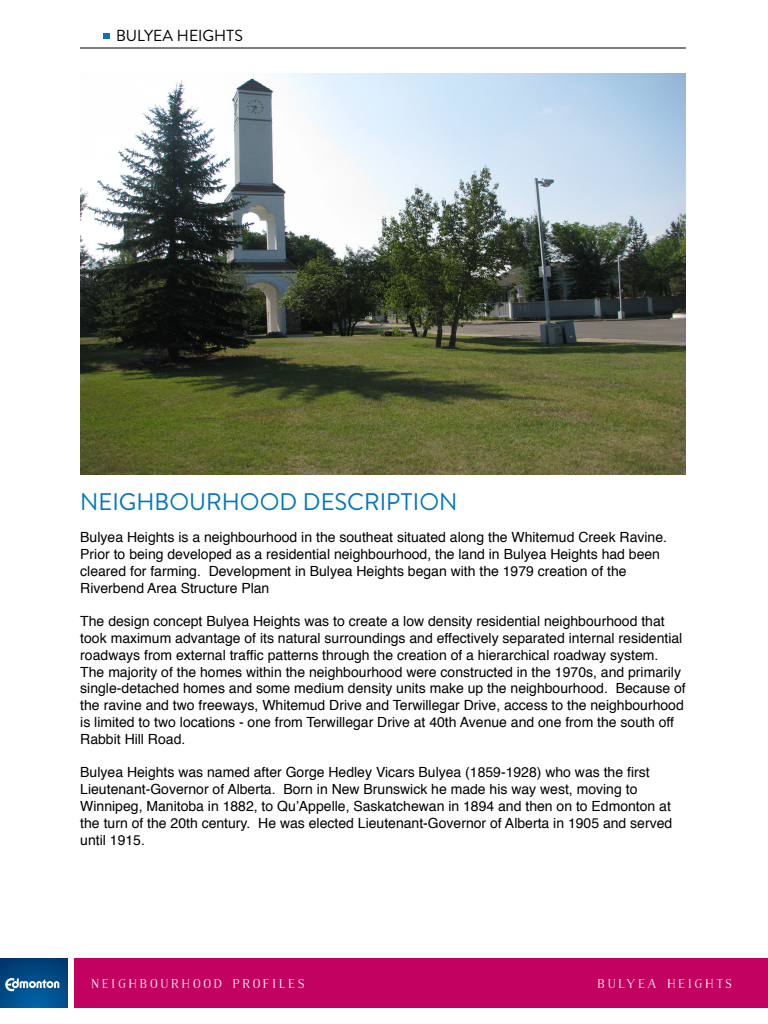
<style>
.page{position:relative;width:768px;height:1024px;background:#fff}
.page>*{position:absolute;margin:0;border:0;box-sizing:border-box;transform-origin:0 0}
.t1{font:24px "Brandon Text";color:#0078bf}
.t2{font:16px "Brandon Text";color:#000}
.t3{font:14px/16.8px "Helvetica";color:#000}
.t4{font:700 12px "Naive";letter-spacing:.2em;color:#fff}
</style>
<div class="page">
<div style="left:0;top:958px;width:68px;height:50px;background:linear-gradient(to bottom,#00396f,#015999)"></div>
<svg style="left:5px;top:978px;width:54px;height:13px"></svg>
<div style="left:74px;top:958px;width:694px;height:50px;background:#c30161"></div>
<hr style="left:80px;top:48px;width:606px;height:1px;background:#000">
<svg style="left:104px;top:34px;width:6px;height:5px"></svg>
<img style="left:80px;top:73px;width:606px;height:402px">
<p class="t2" style="left:116px;top:24px;width:129px">BULYEA HEIGHTS</p>
<h1 class="t1" style="left:80px;top:485px;width:379px">NEIGHBOURHOOD DESCRIPTION</h1>
<p class="t3" style="left:80px;top:529px;width:588px">Bulyea Heights is a neighbourhood in the southeat situated along the Whitemud Creek Ravine.<br>Prior to being developed as a residential neighbourhood, the land in Bulyea Heights had been cleared for farming. Development in Bulyea Heights began with the 1979 creation of the Riverbend Area Structure Plan</p>
<p class="t3" style="left:80px;top:613px;width:607px">The design concept Bulyea Heights was to create a low density residential neighbourhood that took maximum advantage of its natural surroundings and effectively separated internal residential roadways from external traffic patterns through the creation of a hierarchical roadway system.<br>The majority of the homes within the neighbourhood were constructed in the 1970s, and primarily single-detached homes and some medium density units make up the neighbourhood. Because of the ravine and two freeways, Whitemud Drive and Terwillegar Drive, access to the neighbourhood is limited to two locations - one from Terwillegar Drive at 40th Avenue and one from the south off Rabbit Hill Road.</p>
<p class="t3" style="left:80px;top:765px;width:593px">Bulyea Heights was named after Gorge Hedley Vicars Bulyea (1859-1928) who was the first Lieutenant-Governor of Alberta. Born in New Brunswick he made his way west, moving to Winnipeg, Manitoba in 1882, to Qu’Appelle, Saskatchewan in 1894 and then on to Edmonton at the turn of the 20th century. He was elected Lieutenant-Governor of Alberta in 1905 and served until 1915.</p>
<p class="t4" style="left:91px;top:976px;width:215px">NEIGHBOURHOOD PROFILES</p>
<p class="t4" style="left:598px;top:976px;width:136px">BULYEA HEIGHTS</p>
</div>
